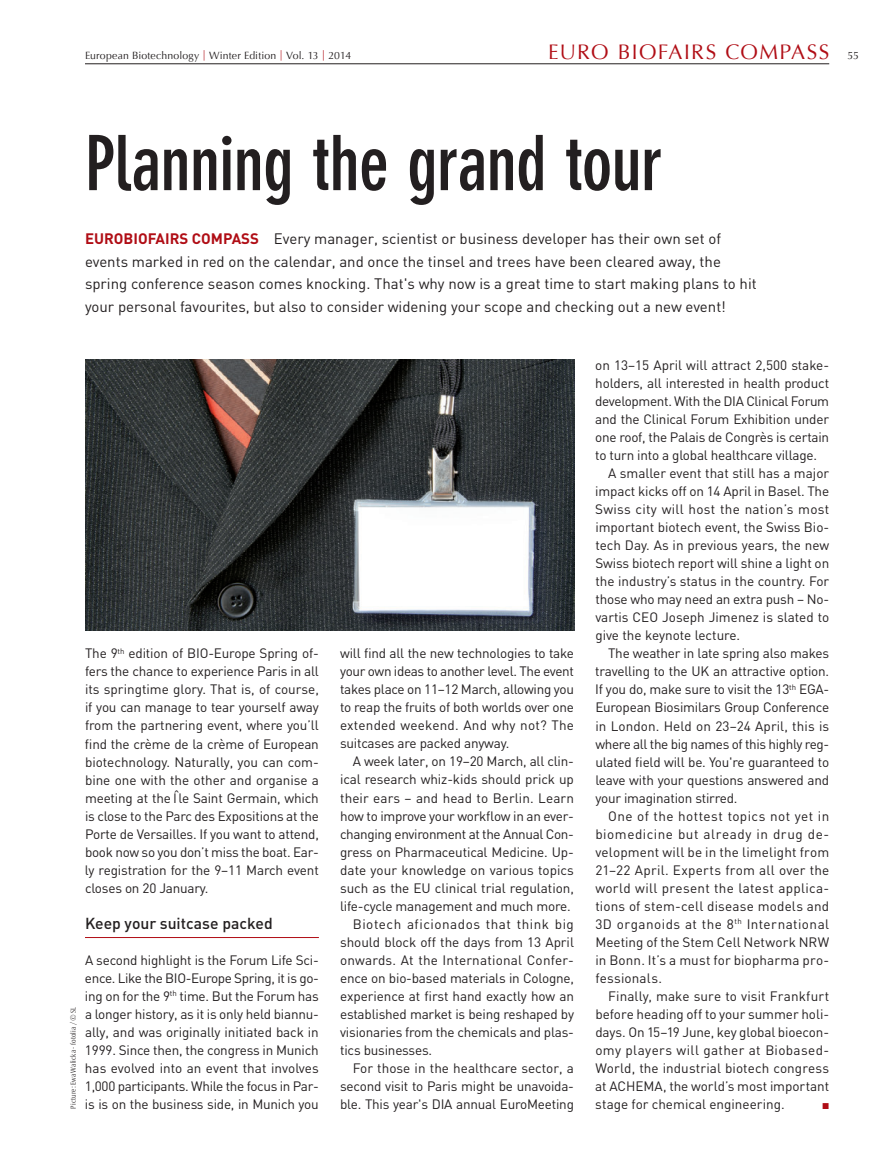
<style>
.page{position:relative;width:893px;height:1170px;background:#fff}
.page>*{position:absolute;margin:0;border:0;box-sizing:border-box;transform-origin:0 0}
.t1{font:700 condensed 75px "DIN Neuzeit Grotesk";letter-spacing:-.015em;color:#231f20}
.t2{font:21px "Optima";letter-spacing:.065em;color:#b00d15}
.t3{font:500 15.75px "DIN";color:#231f20}
.t4{font:15px/22.5px "DIN";color:#231f20}
.t5{font:13.5px/18px "DIN";letter-spacing:-.01em;color:#231f20;text-align:justify}
.t6{font:13.5px "DIN";letter-spacing:.01em;color:#231f20}
.t7{font:13.5px "DIN";letter-spacing:.015em;color:#231f20}
.t8{font:13.5px "DIN";letter-spacing:.02em;color:#231f20}
.t9{font:13.5px "DIN";letter-spacing:.04em;color:#231f20}
.t10{font:13.5px "DIN";letter-spacing:.035em;color:#231f20}
.t11{font:13.5px "DIN";letter-spacing:.025em;color:#231f20}
.t12{font:13.5px "DIN";letter-spacing:.03em;color:#231f20}
.t13{font:10.5px "Optima";letter-spacing:.01em;color:#231f20}
.t14{font:8.7px "European Pi Three";color:#b00d15}
.t15{font:300 condensed 7.5px "Optima Nova LT Pro";letter-spacing:.025em;color:#231f20}
.s1{color:#b00d15}
.s2{font-size:10.5px;color:#231f20}
.s3{font-weight:700;color:#b00d15}
</style>
<div class="page">
<hr style="left:85px;top:63px;width:744px;height:1px;background:#231f20">
<hr style="left:85px;top:937px;width:234px;height:1px;background:#b00d15">
<img style="left:85px;top:360px;width:489px;height:270px">
<p class="t13" style="left:85px;top:50px;width:268px">European Biotechnology <span class="s1">|</span> Winter Edition <span class="s1">|</span> Vol. 13 <span class="s1">|</span> 2014</p>
<h2 class="t2" style="left:548px;top:40px;width:312px">Euro Biofairs Compass <span class="s2">55</span></h2>
<h1 class="t1" style="left:85px;top:120px;width:579px">Planning the grand tour</h1>
<p class="t4" style="left:85px;top:227px;width:673px"><span class="s3">EUROBIOFAIRS COMPASS</span> Every manager, scientist or business developer has their own set of events marked in red on the calendar, and once the tinsel and trees have been cleared away, the spring conference season comes knocking. That's why now is a great time to start making plans to hit your personal favourites, but also to consider widening your scope and checking out a new event!</p>
<p class="t15" style="left:69px;top:1108px;width:103px;rotate:-90deg">Picture: Ewa Walicka - fotolia / © SL</p>
<p class="t5" style="left:85px;top:644px;width:235px">The 9<sup>th</sup> edition of BIO-Europe Spring of&shy;fers the chance to experience Paris in all its springtime glory. That is, of course, if you can manage to tear yourself away from the partnering event, where you’ll find the crème de la crème of European biotechnology. Naturally, you can com&shy;bine one with the other and organise a meeting at the Île Saint Germain, which is close to the Parc des Expositions at the Porte de Versailles. If you want to attend, book now so you don’t miss the boat. Ear&shy;ly registration for the 9–11 March event closes on 20 January.</p>
<p class="t3" style="left:85px;top:912px;width:189px">Keep your suitcase packed</p>
<p class="t5" style="left:85px;top:950px;width:235px">A second highlight is the Forum Life Sci&shy;ence. Like the BIO-Europe Spring, it is go&shy;ing on for the 9<sup>th</sup> time. But the Forum has a longer history, as it is only held biannu&shy;ally, and was originally initiated back in 1999. Since then, the congress in Munich has evolved into an event that involves 1,000 participants. While the focus in Par&shy;is is on the business side, in Munich you</p>
<p class="t5" style="left:340px;top:644px;width:235px">will find all the new technologies to take your own ideas to another level. The event takes place on 11–12 March, allowing you to reap the fruits of both worlds over one extended weekend. And why not? The suitcases are packed anyway.</p>
<p class="t5" style="left:353px;top:752px;width:223px">A week later, on 19–20 March, all clin-</p>
<p class="t5" style="left:340px;top:770px;width:235px">ical research whiz-kids should prick up</p>
<p class="t6" style="left:340px;top:789px;width:235px">their ears – and head to Berlin. Learn</p>
<p class="t5" style="left:340px;top:806px;width:233px">how to improve your workflow in an ever-</p>
<p class="t5" style="left:340px;top:824px;width:235px">changing environment at the Annual Con-</p>
<p class="t5" style="left:340px;top:842px;width:235px">gress on Pharmaceutical Medicine. Up-</p>
<p class="t5" style="left:340px;top:860px;width:235px">date your knowledge on various topics</p>
<p class="t5" style="left:340px;top:878px;width:235px">such as the EU clinical trial regulation,</p>
<p class="t5" style="left:340px;top:896px;width:232px">life-cycle management and much more.</p>
<p class="t9" style="left:353px;top:915px;width:223px">Biotech aficionados that think big</p>
<p class="t5" style="left:340px;top:932px;width:235px">should block off the days from 13 April</p>
<p class="t7" style="left:340px;top:951px;width:235px">onwards. At the International Confer-</p>
<p class="t5" style="left:340px;top:968px;width:235px">ence on bio-based materials in Cologne,</p>
<p class="t5" style="left:340px;top:986px;width:235px">experience at first hand exactly how an</p>
<p class="t5" style="left:340px;top:1004px;width:235px">established market is being reshaped by</p>
<p class="t5" style="left:340px;top:1022px;width:235px">visionaries from the chemicals and plas-</p>
<p class="t5" style="left:340px;top:1040px;width:94px">tics businesses.</p>
<p class="t5" style="left:353px;top:1058px;width:223px">For those in the healthcare sector, a</p>
<p class="t5" style="left:340px;top:1076px;width:235px">second visit to Paris might be unavoida-</p>
<p class="t5" style="left:340px;top:1094px;width:235px">ble. This year's DIA annual EuroMeeting</p>
<p class="t5" style="left:595px;top:356px;width:235px">on 13–15 April will attract 2,500 stake-</p>
<p class="t5" style="left:595px;top:374px;width:235px">holders, all interested in health product</p>
<p class="t5" style="left:595px;top:392px;width:235px">development. With the DIA Clinical Forum</p>
<p class="t5" style="left:595px;top:410px;width:235px">and the Clinical Forum Exhibition under</p>
<p class="t5" style="left:595px;top:428px;width:235px">one roof, the Palais de Congrès is certain</p>
<p class="t5" style="left:595px;top:446px;width:223px">to turn into a global healthcare village.</p>
<p class="t5" style="left:608px;top:464px;width:223px">A smaller event that still has a major</p>
<p class="t5" style="left:595px;top:482px;width:235px">impact kicks off on 14 April in Basel. The</p>
<p class="t8" style="left:595px;top:501px;width:235px">Swiss city will host the nation’s most</p>
<p class="t5" style="left:595px;top:518px;width:235px">important biotech event, the Swiss Bio-</p>
<p class="t5" style="left:595px;top:536px;width:235px">tech Day. As in previous years, the new</p>
<p class="t5" style="left:595px;top:554px;width:235px">Swiss biotech report will shine a light on</p>
<p class="t5" style="left:595px;top:572px;width:235px">the industry’s status in the country. For</p>
<p class="t5" style="left:595px;top:590px;width:235px">those who may need an extra push – No-</p>
<p class="t5" style="left:595px;top:608px;width:235px">vartis CEO Joseph Jimenez is slated to</p>
<p class="t5" style="left:595px;top:626px;width:146px">give the keynote lecture.</p>
<p class="t5" style="left:608px;top:644px;width:223px">The weather in late spring also makes</p>
<p class="t5" style="left:595px;top:662px;width:235px">travelling to the UK an attractive option.</p>
<p class="t5" style="left:595px;top:680px;width:235px">If you do, make sure to visit the 13<sup>th</sup> EGA-</p>
<p class="t5" style="left:595px;top:698px;width:235px">European Biosimilars Group Conference</p>
<p class="t5" style="left:595px;top:716px;width:235px">in London. Held on 23–24 April, this is</p>
<p class="t5" style="left:595px;top:734px;width:235px">where all the big names of this highly reg-</p>
<p class="t5" style="left:595px;top:752px;width:235px">ulated field will be. You're guaranteed to</p>
<p class="t5" style="left:595px;top:770px;width:235px">leave with your questions answered and</p>
<p class="t5" style="left:595px;top:788px;width:144px">your imagination stirred.</p>
<p class="t12" style="left:608px;top:807px;width:223px">One of the hottest topics not yet in</p>
<p class="t9" style="left:595px;top:825px;width:235px">biomedicine but already in drug de-</p>
<p class="t6" style="left:595px;top:843px;width:235px">velopment will be in the limelight from</p>
<p class="t7" style="left:595px;top:861px;width:235px">21–22 April. Experts from all over the</p>
<p class="t8" style="left:595px;top:879px;width:235px">world will present the latest applica-</p>
<p class="t6" style="left:595px;top:897px;width:235px">tions of stem-cell disease models and</p>
<p class="t10" style="left:595px;top:915px;width:235px">3D organoids at the 8<sup>th</sup> International</p>
<p class="t5" style="left:595px;top:932px;width:235px">Meeting of the Stem Cell Network NRW</p>
<p class="t6" style="left:595px;top:951px;width:235px">in Bonn. It’s a must for biopharma pro-</p>
<p class="t6" style="left:595px;top:969px;width:68px">fessionals.</p>
<p class="t6" style="left:608px;top:987px;width:223px">Finally, make sure to visit Frankfurt</p>
<p class="t5" style="left:595px;top:1004px;width:235px">before heading off to your summer holi-</p>
<p class="t5" style="left:595px;top:1022px;width:235px">days. On 15–19 June, key global bioecon-</p>
<p class="t11" style="left:595px;top:1041px;width:235px">omy players will gather at Biobased-</p>
<p class="t5" style="left:595px;top:1058px;width:235px">World, the industrial biotech congress</p>
<p class="t5" style="left:595px;top:1076px;width:235px">at ACHEMA, the world’s most important</p>
<p class="t5" style="left:595px;top:1094px;width:191px">stage for chemical engineering.</p>
<p class="t14" style="left:822px;top:1099px;width:9px">L</p>
</div>
